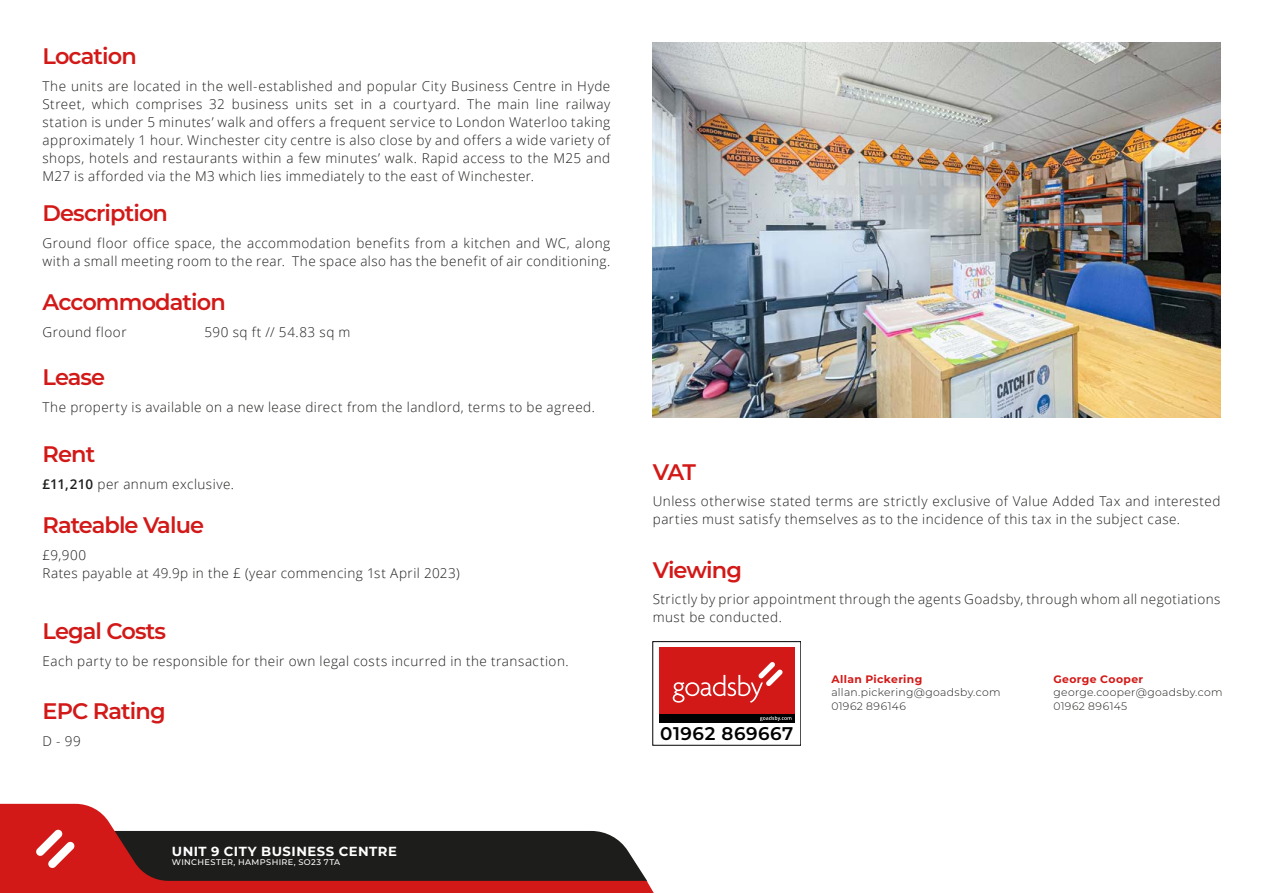
<style>
.page{position:relative;width:1263px;height:893px;background:#fff}
.page>*{position:absolute;margin:0;border:0;box-sizing:border-box;transform-origin:0 0}
.t1{font:600 22.5px "Montserrat";letter-spacing:-.04em;color:#d21917}
.t2{font:600 18.3px "Montserrat";letter-spacing:.03em;color:#000}
.t3{font:300 13.5px/18px "Open Sans";letter-spacing:.035em;color:#1d1d1b}
.t4{font:700 13.2px "Montserrat";letter-spacing:.04em;color:#fff}
.t5{font:300 10.8px/13.5px "Montserrat";letter-spacing:.03em;color:#1d1d1b}
.t6{font:700 10.8px "Montserrat";letter-spacing:.035em;color:#d21917}
.t7{font:500 8.25px "Montserrat";letter-spacing:.045em;color:#fff}
.s1{font-weight:600}
</style>
<div class="page">
<svg style="left:0;top:804px;width:654px;height:89px"></svg>
<svg style="left:36px;top:829px;width:611px;height:52px;background:#482d2b"></svg>
<div style="left:659px;top:648px;width:135px;height:68px;background:#d21917"></div>
<svg style="left:673px;top:662px;width:110px;height:41px"></svg>
<div style="left:659px;top:714px;width:135px;height:9px;background:#000"></div>
<svg style="left:760px;top:716px;width:31px;height:5px"></svg>
<img style="left:653px;top:43px;width:567px;height:374px">
<h1 class="t1" style="left:43px;top:40px;width:96px">Location</h1>
<p class="t3" style="left:43px;top:77px;width:569px;text-align:justify">The units are located in the well-established and popular City Business Centre in Hyde Street, which comprises 32 business units set in a courtyard. The main line railway station is under 5 minutes’ walk and offers a frequent service to London Waterloo taking approximately 1 hour. Winchester city centre is also close by and offers a wide variety of shops, hotels and restaurants within a few minutes’ walk. Rapid access to the M25 and M27 is afforded via the M3 which lies immediately to the east of Winchester.</p>
<h1 class="t1" style="left:43px;top:197px;width:127px">Description</h1>
<p class="t3" style="left:43px;top:233px;width:569px">Ground floor office space, the accommodation benefits from a kitchen and WC, along with a small meeting room to the rear. The space also has the benefit of air conditioning.</p>
<h1 class="t1" style="left:43px;top:286px;width:185px">Accommodation</h1>
<p class="t3" style="left:43px;top:322px;width:86px">Ground floor</p>
<p class="t3" style="left:205px;top:322px;width:147px">590 sq ft // 54.83 sq m</p>
<h1 class="t1" style="left:43px;top:361px;width:64px">Lease</h1>
<p class="t3" style="left:43px;top:397px;width:554px">The property is available on a new lease direct from the landlord, terms to be agreed.</p>
<h1 class="t1" style="left:43px;top:438px;width:54px">Rent</h1>
<p class="t3" style="left:43px;top:475px;width:193px"><span class="s1">£11,210</span> per annum exclusive.</p>
<h1 class="t1" style="left:43px;top:509px;width:163px">Rateable Value</h1>
<p class="t3" style="left:43px;top:546px;width:419px">£9,900<br>Rates payable at 49.9p in the £ (year commencing 1st April 2023)</p>
<h1 class="t1" style="left:43px;top:615px;width:125px">Legal Costs</h1>
<p class="t3" style="left:43px;top:652px;width:528px">Each party to be responsible for their own legal costs incurred in the transaction.</p>
<h1 class="t1" style="left:43px;top:695px;width:125px">EPC Rating</h1>
<p class="t3" style="left:43px;top:731px;width:40px">D - 99</p>
<p class="t4" style="left:172px;top:841px;width:227px">UNIT 9 CITY BUSINESS CENTRE</p>
<p class="t7" style="left:172px;top:857px;width:170px">WINCHESTER, HAMPSHIRE, SO23 7TA</p>
<h1 class="t1" style="left:653px;top:456px;width:45px">VAT</h1>
<p class="t3" style="left:653px;top:492px;width:569px">Unless otherwise stated terms are strictly exclusive of Value Added Tax and interested parties must satisfy themselves as to the incidence of this tax in the subject case.</p>
<h1 class="t1" style="left:653px;top:554px;width:91px">Viewing</h1>
<p class="t3" style="left:653px;top:590px;width:569px">Strictly by prior appointment through the agents Goadsby, through whom all negotiations must be conducted.</p>
<h2 class="t2" style="left:660px;top:721px;width:134px">01962 869667</h2>
<p class="t6" style="left:831px;top:671px;width:92px">Allan Pickering</p>
<p class="t5" style="left:831px;top:685px;width:171px">allan.pickering@goadsby.com<br>01962 896146</p>
<p class="t6" style="left:1053px;top:671px;width:91px">George Cooper</p>
<p class="t5" style="left:1053px;top:685px;width:171px">george.cooper@goadsby.com<br>01962 896145</p>
</div>
